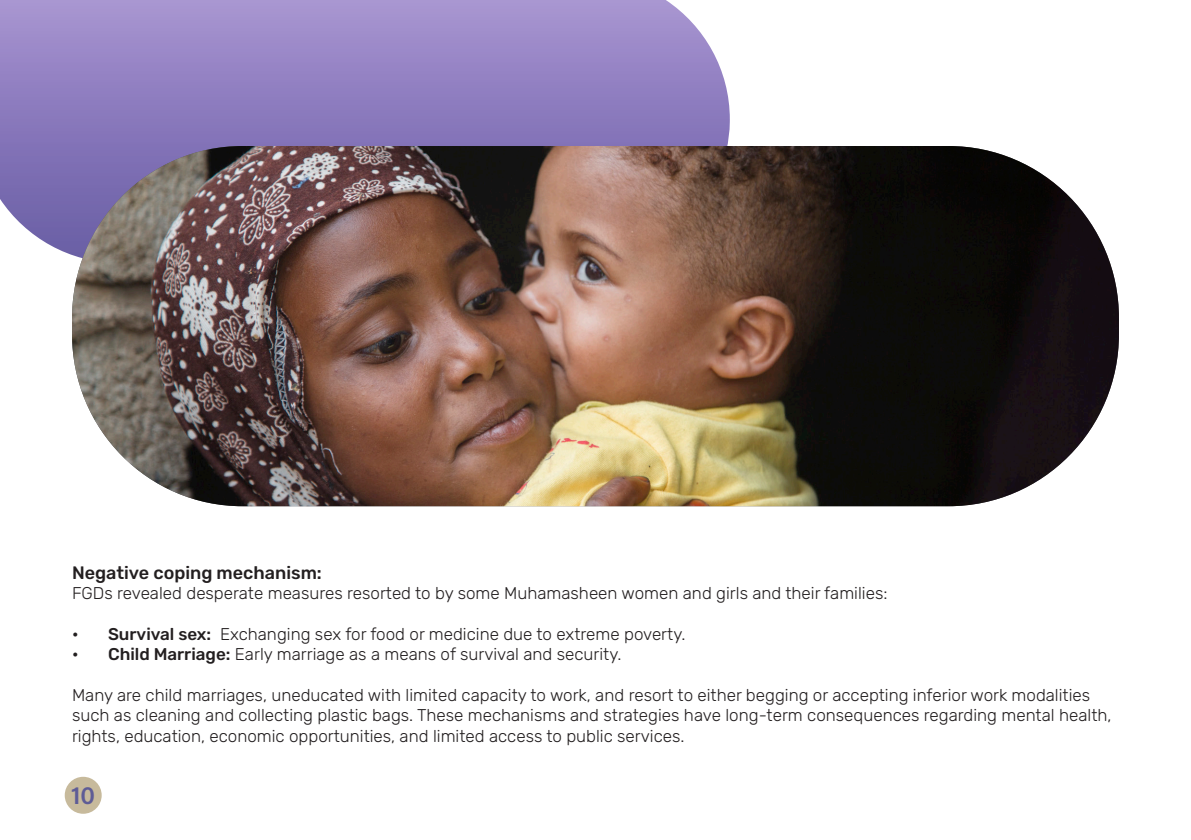
<style>
.page{position:relative;width:1191px;height:840px;background:#fff}
.page>*{position:absolute;margin:0;border:0;box-sizing:border-box;transform-origin:0 0}
.t1{font:24px "Acumin Variable Concept";color:#5e5c96}
.t2{font:500 18px "Rubik";color:#231f20}
.t3{font:300 17px/20.4px "Rubik";color:#231f20}
.s1{font-weight:500}
</style>
<div class="page">
<img style="left:0;top:0;width:730px;height:255px">
<img style="left:72px;top:146px;width:1047px;height:360px">
<div style="left:65px;top:776px;width:37px;height:37px;background:#c7ba9c;border-radius:50%"></div>
<p class="t2" style="left:72px;top:558px;width:251px">Negative coping mechanism:</p>
<p class="t3" style="left:72px;top:583px;width:817px">FGDs revealed desperate measures resorted to by some Muhamasheen women and girls and their families:</p>
<p class="t3" style="left:72px;top:624px;width:615px"><span class="s1">• Survival sex:</span> Exchanging sex for food or medicine due to extreme poverty.</p>
<p class="t3" style="left:72px;top:644px;width:551px"><span class="s1">• Child Marriage:</span> Early marriage as a means of survival and security.</p>
<p class="t3" style="left:72px;top:685px;width:1041px">Many are child marriages, uneducated with limited capacity to work, and resort to either begging or accepting inferior work modalities such as cleaning and collecting plastic bags. These mechanisms and strategies have long-term consequences regarding mental health, rights, education, economic opportunities, and limited access to public services.</p>
<h1 class="t1" style="left:71px;top:778px;width:26px">10</h1>
</div>
